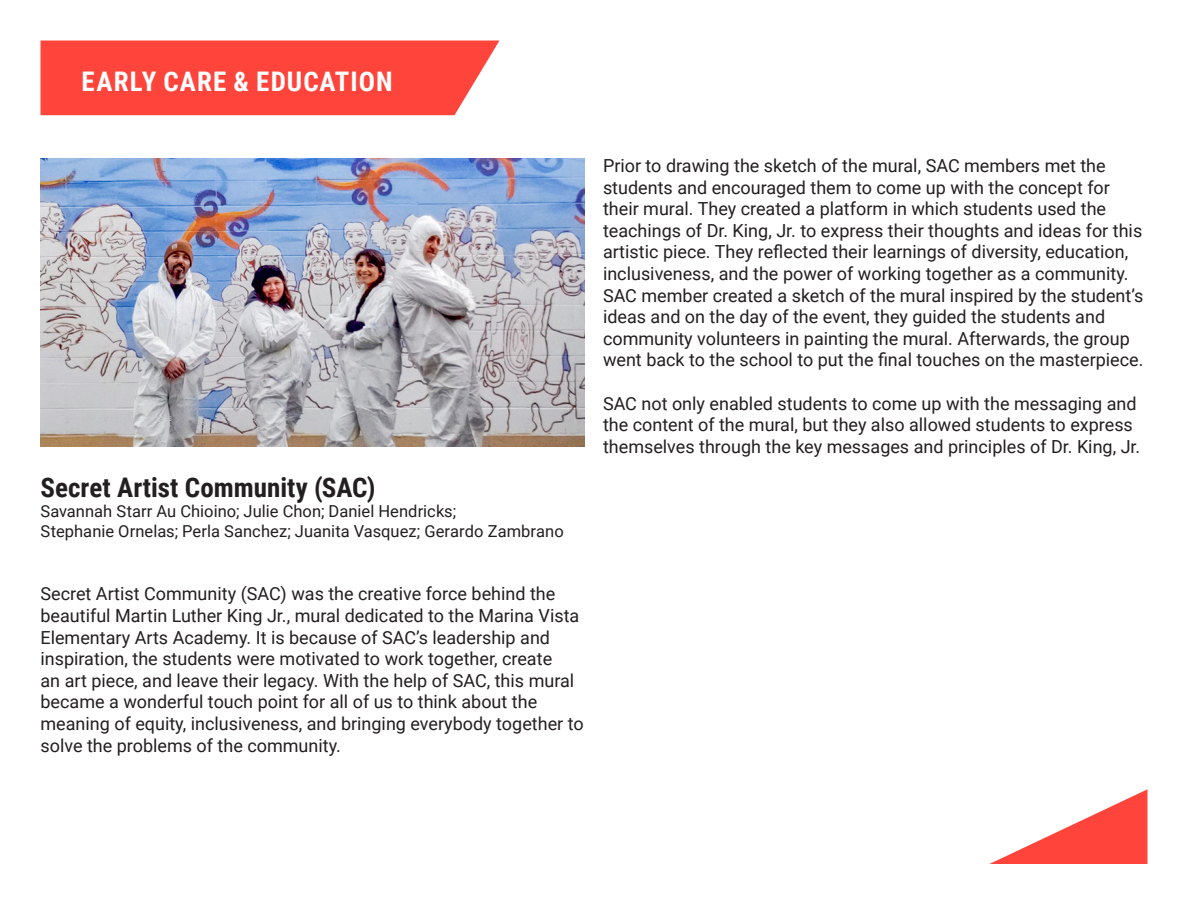
<style>
.page{position:relative;width:1188px;height:918px;background:#fff}
.page>*{position:absolute;margin:0;border:0;box-sizing:border-box;transform-origin:0 0}
.t1{font:700 27px "Roboto Condensed";color:#231f20}
.t2{font:700 27px "Roboto Condensed";letter-spacing:.035em;color:#fff}
.t3{font:18px/21.6px "Roboto";color:#231f20}
.t4{font:16.5px/19.8px "Roboto";color:#231f20}
</style>
<div class="page">
<div style="left:40px;top:40px;width:460px;height:75px;background:#ff443b"></div>
<svg style="left:989px;top:789px;width:159px;height:75px"></svg>
<img style="left:40px;top:158px;width:545px;height:288px">
<h1 class="t2" style="left:81px;top:62px;width:313px">EARLY CARE &amp; EDUCATION</h1>
<h1 class="t1" style="left:40px;top:469px;width:336px">Secret Artist Community (SAC)</h1>
<p class="t4" style="left:40px;top:501px;width:525px">Savannah Starr Au Chioino; Julie Chon; Daniel Hendricks;<br>Stephanie Ornelas; Perla Sanchez; Juanita Vasquez; Gerardo Zambrano</p>
<p class="t3" style="left:40px;top:582px;width:545px">Secret Artist Community (SAC) was the creative force behind the beautiful Martin Luther King Jr., mural dedicated to the Marina Vista Elementary Arts Academy. It is because of SAC’s leadership and inspiration, the students were motivated to work together, create<br>an art piece, and leave their legacy. With the help of SAC, this mural became a wonderful touch point for all of us to think about the meaning of equity, inclusiveness, and bringing everybody together to solve the problems of the community.</p>
<p class="t3" style="left:603px;top:154px;width:542px">Prior to drawing the sketch of the mural, SAC members met the students and encouraged them to come up with the concept for their mural. They created a platform in which students used the teachings of Dr. King, Jr. to express their thoughts and ideas for this artistic piece. They reflected their learnings of diversity, education, inclusiveness, and the power of working together as a community.<br>SAC member created a sketch of the mural inspired by the student’s ideas and on the day of the event, they guided the students and community volunteers in painting the mural. Afterwards, the group went back to the school to put the final touches on the masterpiece.</p>
<p class="t3" style="left:603px;top:392px;width:539px">SAC not only enabled students to come up with the messaging and the content of the mural, but they also allowed students to express themselves through the key messages and principles of Dr. King, Jr.</p>
</div>
